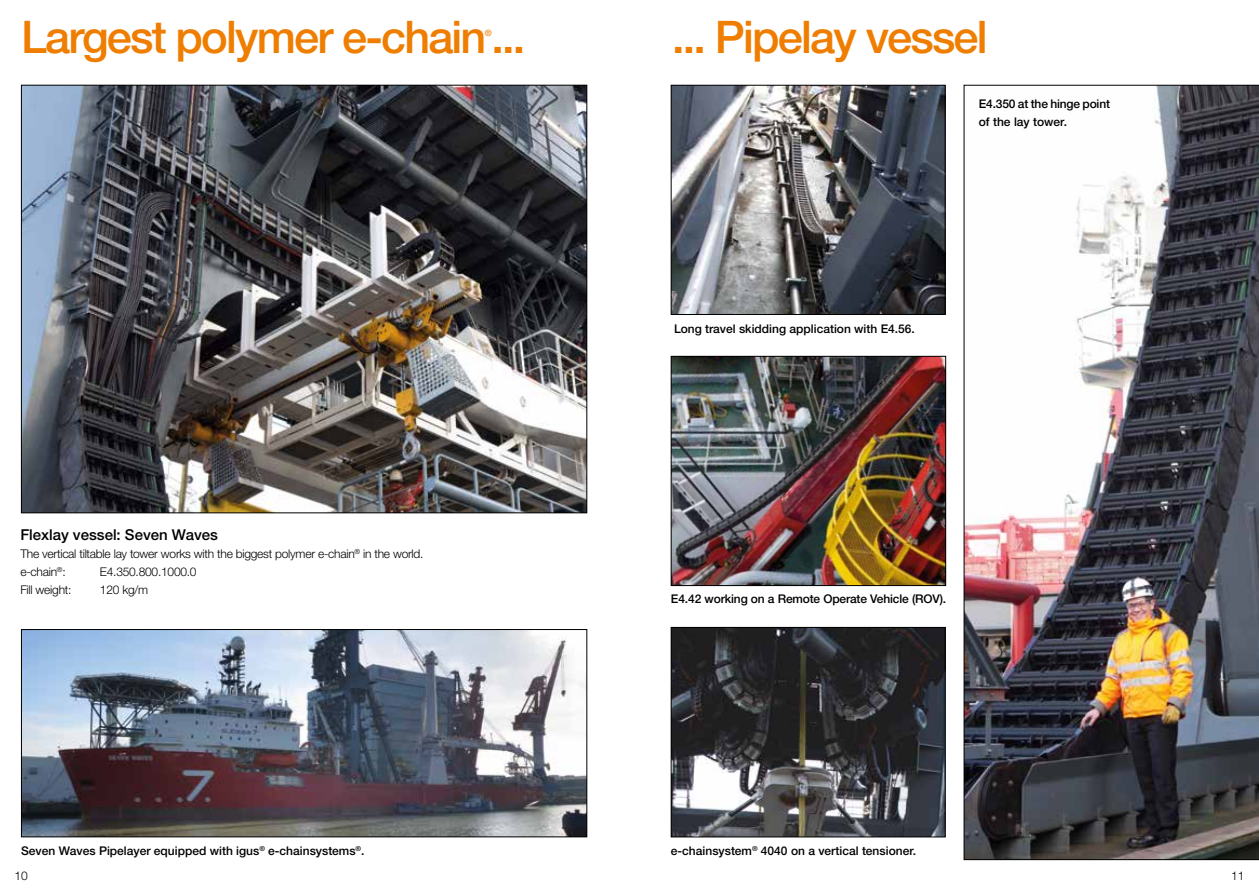
<style>
.page{position:relative;width:1259px;height:893px;background:#fff}
.page>*{position:absolute;margin:0;border:0;box-sizing:border-box;transform-origin:0 0}
.t1{font:500 45px "Helvetica Neue LTW1 G";letter-spacing:-.04em;color:#ef7d00}
.t2{font:500 15px "Helvetica Neue LTW1 G";color:#000}
.t3{font:500 12px/18px "Helvetica Neue LTW1 G";color:#000}
.t4{font:300 12px/18px "Helvetica Neue LTW1 G";letter-spacing:-.02em;color:#000}
.t5{font:500 8.7px "Helvetica Neue LTW1 G";color:#ef7d00}
</style>
<div class="page">
<img style="left:673px;top:629px;width:270px;height:206px">
<div style="left:671px;top:627px;width:274px;height:210px;border:1px solid #000"></div>
<img style="left:23px;top:87px;width:562px;height:424px">
<img style="left:964px;top:85px;width:295px;height:775px">
<img style="left:673px;top:87px;width:270px;height:226px">
<div style="left:671px;top:85px;width:274px;height:230px;border:1px solid #000"></div>
<img style="left:23px;top:631px;width:562px;height:204px">
<div style="left:21px;top:629px;width:566px;height:208px;border:1px solid #000"></div>
<img style="left:673px;top:358px;width:271px;height:226px">
<div style="left:671px;top:356px;width:275px;height:230px;border:1px solid #000"></div>
<h1 class="t1" style="left:21px;top:10px;width:506px">Largest polymer e-chain...</h1>
<p class="t5" style="left:485px;top:28px;width:8px">®</p>
<h1 class="t1" style="left:672px;top:10px;width:317px">... Pipelay vessel</h1>
<p class="t2" style="left:20px;top:526px;width:199px">Flexlay vessel: Seven Waves</p>
<p class="t4" style="left:20px;top:545px;width:405px">The vertical tiltable lay tower works with the biggest polymer e-chain<sup>®</sup> in the world. e-chain<sup>®</sup>:</p>
<p class="t4" style="left:100px;top:563px;width:98px">E4.350.800.1000.0</p>
<p class="t4" style="left:20px;top:581px;width:53px">Fill weight:</p>
<p class="t4" style="left:100px;top:581px;width:50px">120 kg/m</p>
<p class="t3" style="left:21px;top:842px;width:345px">Seven Waves Pipelayer equipped with igus<sup>®</sup> e-chainsystems<sup>®</sup>.</p>
<p class="t3" style="left:979px;top:95px;width:133px">E4.350 at the hinge point of the lay tower.</p>
<p class="t3" style="left:674px;top:320px;width:242px">Long travel skidding application with E4.56.</p>
<p class="t3" style="left:671px;top:590px;width:277px">E4.42 working on a Remote Operate Vehicle (ROV).</p>
<p class="t3" style="left:671px;top:842px;width:247px">e-chainsystem<sup>®</sup> 4040 on a vertical tensioner.</p>
<p class="t4" style="left:15px;top:867px;width:15px">10</p>
<p class="t4" style="left:1231px;top:867px;width:15px">11</p>
</div>
